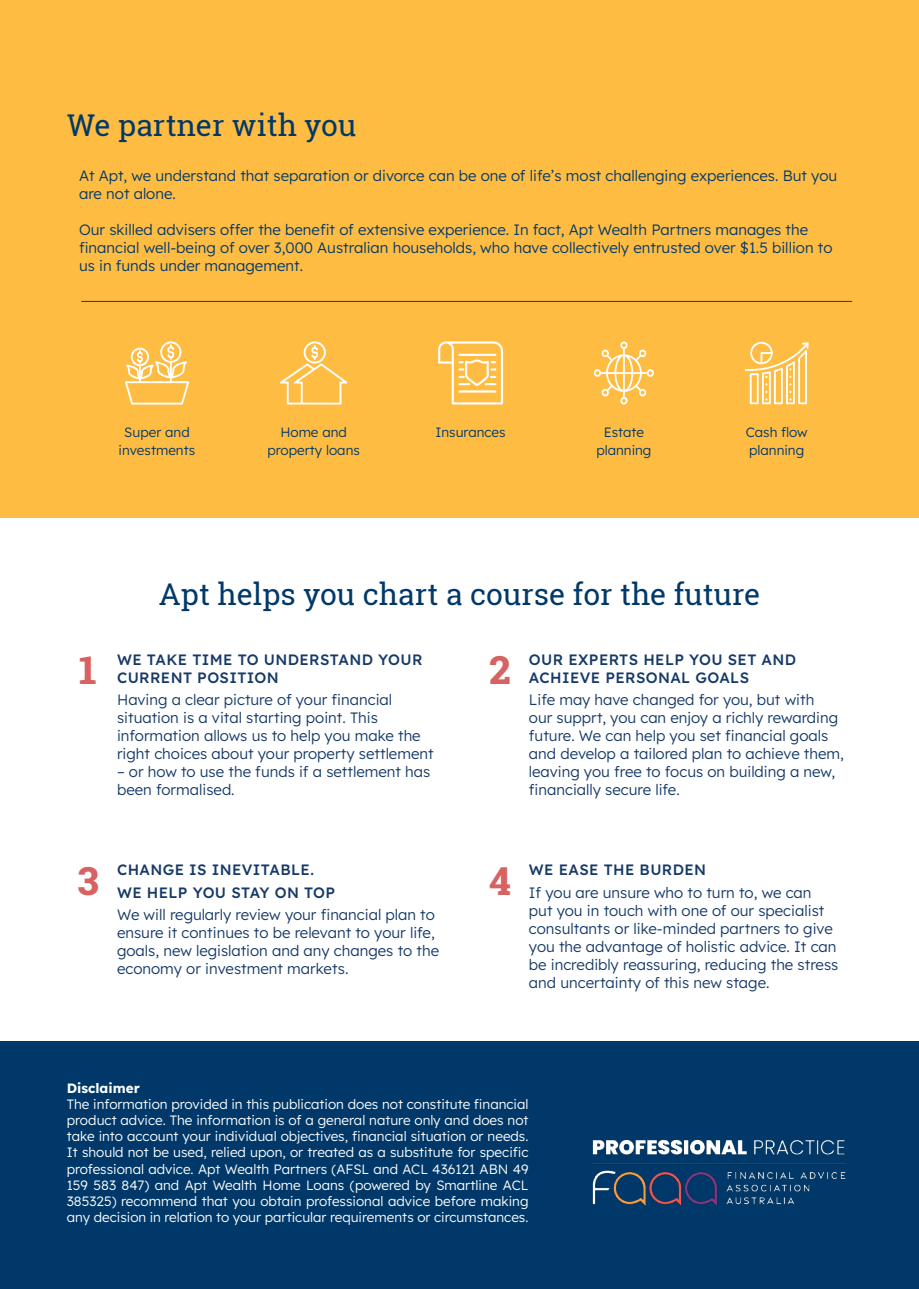
<style>
.page{position:relative;width:919px;height:1289px;background:#fff}
.page>*{position:absolute;margin:0;border:0;box-sizing:border-box;transform-origin:0 0}
.t1{font:800 39px "Roboto Slab";color:#d86161}
.t2{font:30px "Roboto Slab";color:#003969}
.t3{font:300 15px/18px "Lexend";color:#163a68}
.t4{font:300 15px/18px "Lexend";color:#003969}
.t5{font:500 15px/18px "Lexend";letter-spacing:.025em;color:#163a68}
.t6{font:300 13.5px/16.2px "Lexend";color:#fff;text-align:justify}
.t7{font:300 13.5px/18px "Lexend";color:#003969;text-align:center}
.t8{font:700 13.5px "Lexend";color:#fff}
</style>
<div class="page">
<div style="left:0;top:0;width:918px;height:517px;background:#ffbc43"></div>
<div style="left:0;top:1041px;width:918px;height:247px;background:#003969"></div>
<img style="left:592px;top:1139px;width:254px;height:67px">
<hr style="left:81px;top:301px;width:771px;height:1px;background:#163a68">
<svg style="left:125px;top:341px;width:64px;height:63px"></svg>
<svg style="left:594px;top:341px;width:60px;height:63px"></svg>
<svg style="left:280px;top:341px;width:67px;height:63px"></svg>
<svg style="left:438px;top:341px;width:65px;height:63px"></svg>
<svg style="left:744px;top:342px;width:64px;height:62px"></svg>
<h2 class="t2" style="left:67px;top:113px;width:291px">We partner with you</h2>
<p class="t4" style="left:79px;top:166px;width:759px">At Apt, we understand that separation or divorce can be one of life’s most challenging experiences. But you are not alone.</p>
<p class="t4" style="left:79px;top:220px;width:754px">Our skilled advisers offer the benefit of extensive experience. In fact, Apt Wealth Partners manages the financial well-being of over 3,000 Australian households, who have collectively entrusted over $1.5 billion to us in funds under management.</p>
<p class="t7" style="left:119px;top:425px;width:78px">Super and investments</p>
<p class="t7" style="left:267px;top:423px;width:94px">Home and property loans</p>
<p class="t7" style="left:435px;top:423px;width:72px">Insurances</p>
<p class="t7" style="left:596px;top:425px;width:56px">Estate planning</p>
<p class="t7" style="left:745px;top:423px;width:63px;text-align:left">Cash flow planning</p>
<h2 class="t2" style="left:159px;top:581px;width:602px">Apt helps you chart a course for the future</h2>
<p class="t5" style="left:117px;top:650px;width:307px">WE TAKE TIME TO UNDERSTAND YOUR<br>CURRENT POSITION</p>
<p class="t3" style="left:117px;top:689px;width:318px">Having a clear picture of your financial situation is a vital starting point. This information allows us to help you make the right choices about your property settlement</p>
<p class="t3" style="left:117px;top:761px;width:315px">– or how to use the funds if a settlement has been formalised.</p>
<h1 class="t1" style="left:79px;top:648px;width:19px">1</h1>
<h1 class="t1" style="left:489px;top:648px;width:23px">2</h1>
<p class="t5" style="left:529px;top:650px;width:269px">OUR EXPERTS HELP YOU SET AND<br>ACHIEVE PERSONAL GOALS</p>
<p class="t3" style="left:529px;top:689px;width:316px">Life may have changed for you, but with<br>our supprt, you can enjoy a richly rewarding future. We can help you set financial goals and develop a tailored plan to achieve them, leaving you free to focus on building a new, financially secure life.</p>
<p class="t5" style="left:117px;top:859px;width:219px;line-height:22.2px">CHANGE IS INEVITABLE.<br>WE HELP YOU STAY ON TOP</p>
<p class="t3" style="left:117px;top:904px;width:323px">We will regularly review your financial plan to ensure it continues to be relevant to your life, goals, new legislation and any changes to the economy or investment markets.</p>
<h1 class="t1" style="left:77px;top:858px;width:23px">3</h1>
<h1 class="t1" style="left:489px;top:858px;width:23px">4</h1>
<p class="t5" style="left:529px;top:861px;width:179px">WE EASE THE BURDEN</p>
<p class="t3" style="left:529px;top:882px;width:311px">If you are unsure who to turn to, we can put you in touch with one of our specialist consultants or like-minded partners to give you the advantage of holistic advice. It can be incredibly reassuring, reducing the stress and uncertainty of this new stage.</p>
<p class="t8" style="left:67px;top:1079px;width:74px">Disclaimer</p>
<p class="t6" style="left:67px;top:1094px;width:463px">The information provided in this publication does not constitute financial product advice. The information is of a general nature only and does not take into account your individual objectives, financial situation or needs.<br>It should not be used, relied upon, or treated as a substitute for specific professional advice. Apt Wealth Partners (AFSL and ACL 436121 ABN 49<br>159 583 847) and Apt Wealth Home Loans (powered by Smartline ACL 385325) recommend that you obtain professional advice before making any decision in relation to your particular requirements or circumstances.</p>
</div>
